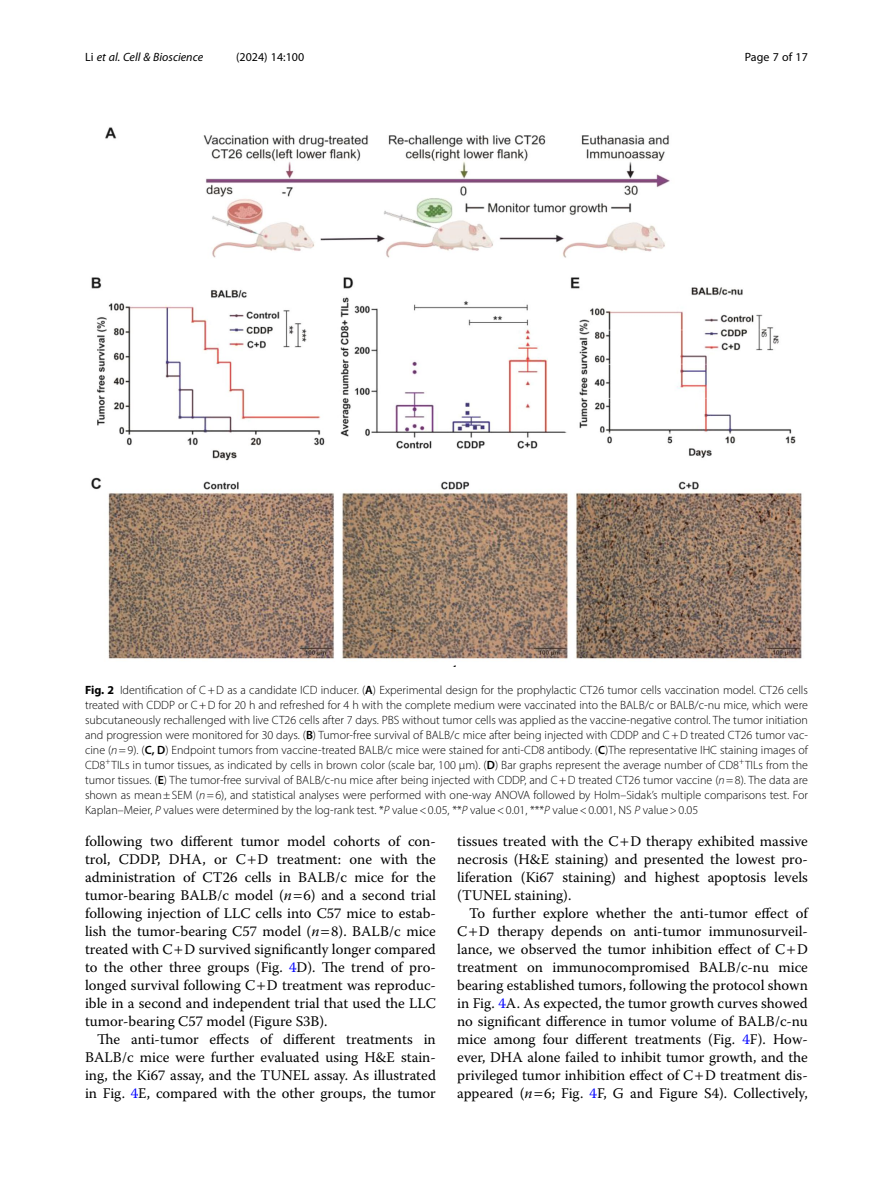
<style>
.page{position:relative;width:893px;height:1191px;background:#fff}
.page>*{position:absolute;margin:0;border:0;box-sizing:border-box;transform-origin:0 0}
.Body_Text_Indent{font:14.7px/18px "Warnock Pro";color:#000;text-align:justify}
.Figure_Caption{font:300 12px/15px "Myriad Pro";color:#000;text-align:justify}
.t1{font:italic 12px "Myriad Pro";color:#000}
.t2{font:12px "Myriad Pro";color:#000}
.s1{font-style:normal}
.s2{font-weight:700}
.s3{font-weight:600}
.s4{font-style:italic}
.s5{color:#00f}
</style>
<div class="page">
<img style="left:91px;top:127px;width:711px;height:539px">
<p class="t1" style="left:85px;top:50px;width:120px"><span class="s1">Li</span> et al. Cell &amp; Bioscience</p>
<p class="t2" style="left:236px;top:50px;width:70px">(2024) 14:100</p>
<p class="t2" style="left:745px;top:50px;width:65px">Page 7 of 17</p>
<p class="Figure_Caption" style="left:85px;top:682px;width:724px"><span class="s2">Fig. 2</span> Identification of C+D as a candidate ICD inducer. (<span class="s3">A</span>) Experimental design for the prophylactic CT26 tumor cells vaccination model. CT26 cells treated with CDDP or C+D for 20 h and refreshed for 4 h with the complete medium were vaccinated into the BALB/c or BALB/c-nu mice, which were subcutaneously rechallenged with live CT26 cells after 7 days. PBS without tumor cells was applied as the vaccine-negative control. The tumor initiation and progression were monitored for 30 days. (<span class="s3">B</span>) Tumor-free survival of BALB/c mice after being injected with CDDP and C+D treated CT26 tumor vac&shy;cine (<span class="s4">n</span>=9). (<span class="s3">C, D</span>) Endpoint tumors from vaccine-treated BALB/c mice were stained for anti-CD8 antibody. (<span class="s3">C</span>)The representative IHC staining images of CD8<sup>+</sup>TILs in tumor tissues, as indicated by cells in brown color (scale bar, 100 μm). (<span class="s3">D</span>) Bar graphs represent the average number of CD8<sup>+</sup>TILs from the tumor tissues. (<span class="s3">E</span>) The tumor-free survival of BALB/c-nu mice after being injected with CDDP, and C+D treated CT26 tumor vaccine (<span class="s4">n</span>=8). The data are shown as mean±SEM (<span class="s4">n</span>=6), and statistical analyses were performed with one-way ANOVA followed by Holm–Sidak’s multiple comparisons test. For Kaplan–Meier, <span class="s4">P</span> values were determined by the log-rank test. *<span class="s4">P</span> value&lt;0.05, **<span class="s4">P</span> value&lt;0.01, ***<span class="s4">P</span> value&lt;0.001, NS <span class="s4">P</span> value&gt;0.05</p>
<p class="Body_Text_Indent" style="left:85px;top:832px;width:352px">following two different tumor model cohorts of con&shy;trol, CDDP, DHA, or C D treatment: one with the administration of CT26 cells in BALB/c mice for the tumor-bearing BALB/c model (<span class="s4">n</span> 6) and a second trial following injection of LLC cells into C57 mice to estab&shy;lish the tumor-bearing C57 model (<span class="s4">n</span> 8). BALB/c mice treated with C D survived significantly longer compared to the other three groups (Fig. <span class="s5">4</span>D). The trend of pro&shy;longed survival following C D treatment was reproduc&shy;ible in a second and independent trial that used the LLC tumor-bearing C57 model (Figure S3B).</p>
<p class="Body_Text_Indent" style="left:85px;top:1030px;width:352px;text-indent:12px">The anti-tumor effects of different treatments in BALB/c mice were further evaluated using H&amp;E stain&shy;ing, the Ki67 assay, and the TUNEL assay. As illustrated in Fig. <span class="s5">4</span>E, compared with the other groups, the tumor</p>
<p class="Body_Text_Indent" style="left:457px;top:832px;width:352px">tissues treated with the C D therapy exhibited massive necrosis (H&amp;E staining) and presented the lowest pro&shy;liferation (Ki67 staining) and highest apoptosis levels (TUNEL staining).</p>
<p class="Body_Text_Indent" style="left:457px;top:904px;width:352px;text-indent:12px">To further explore whether the anti-tumor effect of C D therapy depends on anti-tumor immunosurveil&shy;lance, we observed the tumor inhibition effect of C D treatment on immunocompromised BALB/c-nu mice bearing established tumors, following the protocol shown in Fig. <span class="s5">4</span>A. As expected, the tumor growth curves showed no significant difference in tumor volume of BALB/c-nu mice among four different treatments (Fig. <span class="s5">4</span>F). How&shy;ever, DHA alone failed to inhibit tumor growth, and the privileged tumor inhibition effect of C D treatment dis&shy;appeared (<span class="s4">n</span> 6; Fig. <span class="s5">4</span>F, G and Figure S4). Collectively,</p>
</div>
